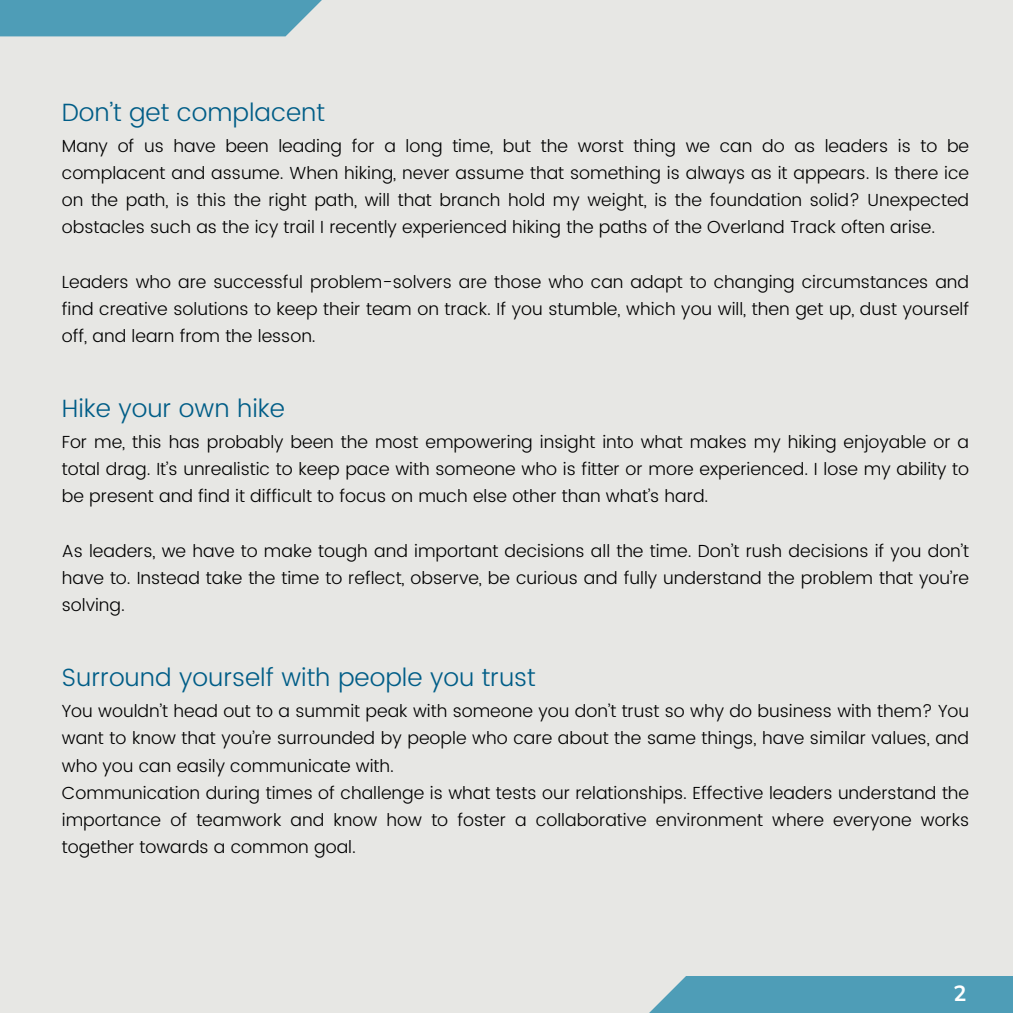
<style>
.page{position:relative;width:1013px;height:1013px;background:#fff}
.page>*{position:absolute;margin:0;border:0;box-sizing:border-box;transform-origin:0 0}
.t1{font:300 25px "Poppins";color:#005d87}
.t2{font:700 21.88px "Nunito Sans 10 pt";color:#fff}
.t3{font:300 17.5px/27.2px "Poppins";color:#000;text-align:justify}
</style>
<div class="page">
<div style="left:0;top:0;width:1012px;height:1012px;background:#e7e7e4"></div>
<div style="left:647px;top:975px;width:365px;height:37px;background:#4e9db7"></div>
<div style="left:0;top:0;width:324px;height:36px;background:#4e9db7"></div>
<h1 class="t1" style="left:62px;top:97px;width:264px">Don’t get complacent</h1>
<h1 class="t3" style="left:62px;top:132px;width:908px">Many of us have been leading for a long time, but the worst thing we can do as leaders is to be complacent and assume. When hiking, never assume that something is always as it appears. Is there ice on the path, is this the right path, will that branch hold my weight, is the foundation solid? Unexpected obstacles such as the icy trail I recently experienced hiking the paths of the Overland Track often arise.</h1>
<h1 class="t3" style="left:62px;top:268px;width:908px">Leaders who are successful problem-solvers are those who can adapt to changing circumstances and find creative solutions to keep their team on track. If you stumble, which you will, then get up, dust yourself off, and learn from the lesson.</h1>
<h1 class="t1" style="left:62px;top:394px;width:224px">Hike your own hike</h1>
<h1 class="t3" style="left:62px;top:428px;width:908px">For me, this has probably been the most empowering insight into what makes my hiking enjoyable or a total drag. It’s unrealistic to keep pace with someone who is fitter or more experienced. I lose my ability to be present and find it difficult to focus on much else other than what’s hard.</h1>
<h1 class="t3" style="left:62px;top:537px;width:908px">As leaders, we have to make tough and important decisions all the time. Don’t rush decisions if you don’t have to. Instead take the time to reflect, observe, be curious and fully understand the problem that you’re solving.</h1>
<h1 class="t1" style="left:62px;top:663px;width:475px">Surround yourself with people you trust</h1>
<h1 class="t3" style="left:62px;top:697px;width:908px;text-align:left">You wouldn’t head out to a summit peak with someone you don’t trust so why do business with them? You want to know that you’re surrounded by people who care about the same things, have similar values, and who you can easily communicate with.<br>Communication during times of challenge is what tests our relationships. Effective leaders understand the importance of teamwork and know how to foster a collaborative environment where everyone works together towards a common goal.</h1>
<p class="t2" style="left:953px;top:979px;width:15px">2</p>
</div>
